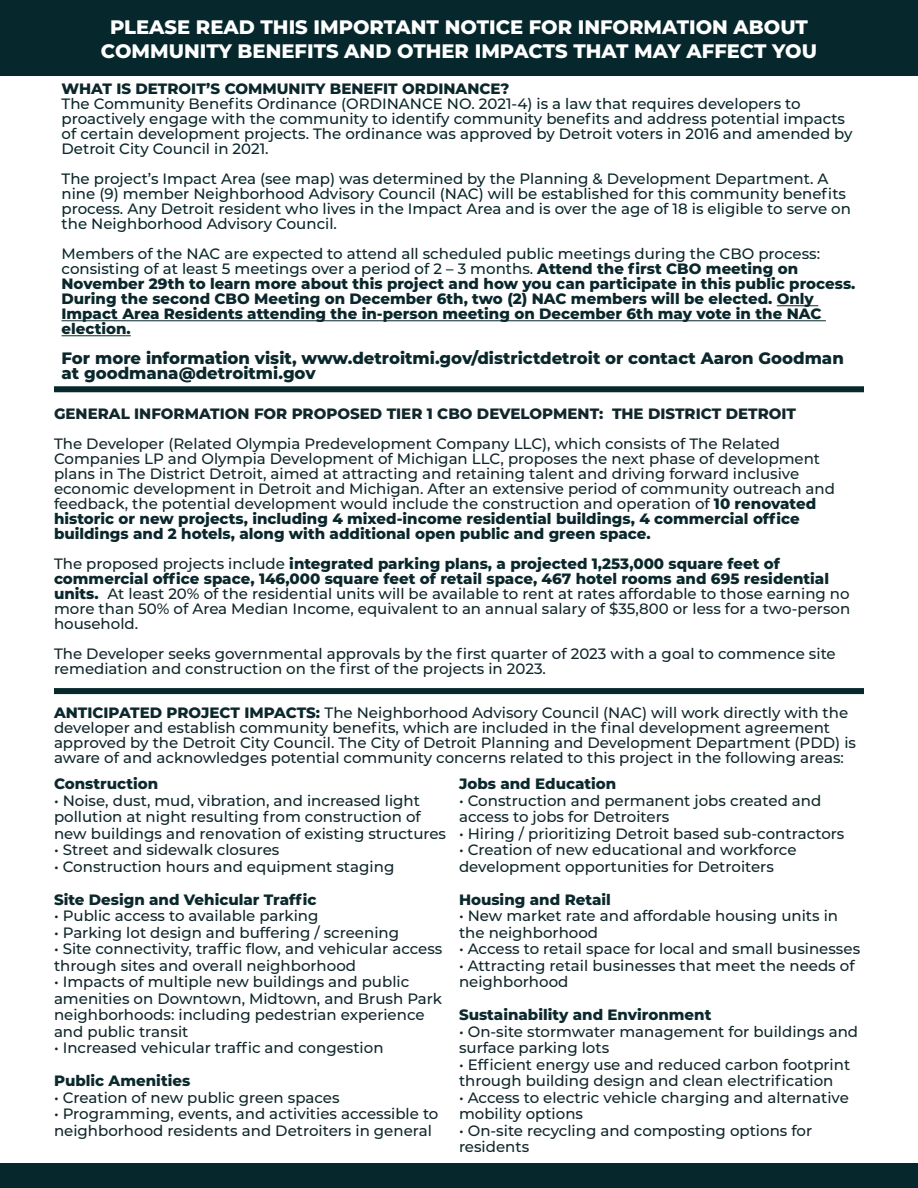
<style>
.page{position:relative;width:918px;height:1188px;background:#fff}
.page>*{position:absolute;margin:0;border:0;box-sizing:border-box;transform-origin:0 0}
.t1{font:800 19.5px/23.4px "Montserrat";color:#fff;text-align:center}
.t2{font:800 16.5px/15px "Montserrat";color:#0a272b}
.t3{font:500 15px/16.5px "Montserrat";color:#11272b}
.t4{font:500 15px/15px "Montserrat";color:#0a272b}
.t5{font:800 15px/15px "Montserrat";color:#0a272b}
.t6{font:800 15px "Montserrat";color:#0b282c}
.t7{font:800 15px "Montserrat";color:#11272b}
.s1{font-weight:500}
.s2{font-weight:800;color:#0a272b}
.s3{font-weight:800;color:#0b282c}
</style>
<div class="page">
<div style="left:0;top:1164px;width:918px;height:24px;background:#06282c"></div>
<div style="left:0;top:0;width:918px;height:76px;background:#06282c"></div>
<div style="left:54px;top:386px;width:810px;height:6px;background:#06282c"></div>
<div style="left:54px;top:688px;width:810px;height:6px;background:#06282c"></div>
<hr style="left:777px;top:305px;width:41px;height:1px;background:#0a272b">
<hr style="left:62px;top:320px;width:764px;height:1px;background:#0a272b">
<hr style="left:62px;top:335px;width:69px;height:1px;background:#0a272b">
<p class="t1" style="left:101px;top:14px;width:718px">PLEASE READ THIS IMPORTANT NOTICE FOR INFORMATION ABOUT<br>COMMUNITY BENEFITS AND OTHER IMPACTS THAT MAY AFFECT YOU</p>
<p class="t5" style="left:62px;top:81px;width:449px">WHAT IS DETROIT’S COMMUNITY BENEFIT ORDINANCE?</p>
<p class="t4" style="left:62px;top:96px;width:793px">The Community Benefits Ordinance (ORDINANCE NO. 2021-4) is a law that requires developers to proactively engage with the community to identify community benefits and address potential impacts of certain development projects. The ordinance was approved by Detroit voters in 2016 and amended by Detroit City Council in 2021.</p>
<p class="t4" style="left:62px;top:171px;width:791px">The project’s Impact Area (see map) was determined by the Planning &amp; Development Department. A nine (9) member Neighborhood Advisory Council (NAC) will be established for this community benefits process. Any Detroit resident who lives in the Impact Area and is over the age of 18 is eligible to serve on the Neighborhood Advisory Council.</p>
<p class="t5" style="left:62px;top:246px;width:795px"><span class="s1">Members of the NAC are expected to attend all scheduled public meetings during the CBO process: consisting of at least 5 meetings over a period of 2 – 3 months.</span> Attend the first CBO meeting on November 29th to learn more about this project and how you can participate in this public process.<br>During the second CBO Meeting on December 6th, two (2) NAC members will be elected. Only Impact Area Residents attending the in-person meeting on December 6th may vote in the NAC election.</p>
<p class="t2" style="left:62px;top:350px;width:784px">For more information visit, www.detroitmi.gov/districtdetroit or contact Aaron Goodman at goodmana@detroitmi.gov</p>
<p class="t7" style="left:54px;top:403px;width:744px">GENERAL INFORMATION FOR PROPOSED TIER 1 CBO DEVELOPMENT: THE DISTRICT DETROIT</p>
<p class="t3" style="left:54px;top:436px;width:783px;line-height:15px">The Developer (Related Olympia Predevelopment Company LLC), which consists of The Related Companies LP and Olympia Development of Michigan LLC, proposes the next phase of development plans in The District Detroit, aimed at attracting and retaining talent and driving forward inclusive economic development in Detroit and Michigan. After an extensive period of community outreach and feedback, the potential development would include the construction and operation of <span class="s2">10 renovated historic or new projects, including 4 mixed-income residential buildings, 4 commercial office buildings and 2 hotels, along with additional open public and green space.</span></p>
<p class="t3" style="left:54px;top:556px;width:798px;line-height:15px">The proposed projects include <span class="s2">integrated parking plans, a projected 1,253,000 square feet of commercial office space, 146,000 square feet of retail space, 467 hotel rooms and 695 residential units.</span> At least 20% of the residential units will be available to rent at rates affordable to those earning no more than 50% of Area Median Income, equivalent to an annual salary of $35,800 or less for a two-person household.</p>
<p class="t3" style="left:54px;top:646px;width:783px;line-height:15px">The Developer seeks governmental approvals by the first quarter of 2023 with a goal to commence site remediation and construction on the first of the projects in 2023.</p>
<p class="t3" style="left:54px;top:705px;width:804px;line-height:15px"><span class="s3">ANTICIPATED PROJECT IMPACTS:</span> The Neighborhood Advisory Council (NAC) will work directly with the developer and establish community benefits, which are included in the final development agreement approved by the Detroit City Council. The City of Detroit Planning and Development Department (PDD) is aware of and acknowledges potential community concerns related to this project in the following areas:</p>
<p class="t6" style="left:54px;top:773px;width:106px">Construction</p>
<p class="t3" style="left:54px;top:792px;width:394px">• Noise, dust, mud, vibration, and increased light pollution at night resulting from construction of new buildings and renovation of existing structures</p>
<p class="t3" style="left:54px;top:841px;width:227px">• Street and sidewalk closures</p>
<p class="t3" style="left:54px;top:858px;width:342px">• Construction hours and equipment staging</p>
<p class="t6" style="left:54px;top:889px;width:264px">Site Design and Vehicular Traffic</p>
<p class="t3" style="left:54px;top:907px;width:266px">• Public access to available parking</p>
<p class="t3" style="left:54px;top:924px;width:347px">• Parking lot design and buffering / screening</p>
<p class="t3" style="left:54px;top:940px;width:390px">• Site connectivity, traffic flow, and vehicular access through sites and overall neighborhood</p>
<p class="t3" style="left:54px;top:973px;width:390px">• Impacts of multiple new buildings and public amenities on Downtown, Midtown, and Brush Park neighborhoods: including pedestrian experience and public transit</p>
<p class="t3" style="left:54px;top:1039px;width:331px">• Increased vehicular traffic and congestion</p>
<p class="t6" style="left:54px;top:1070px;width:138px">Public Amenities</p>
<p class="t3" style="left:54px;top:1089px;width:287px">• Creation of new public green spaces</p>
<p class="t3" style="left:54px;top:1105px;width:386px">• Programming, events, and activities accessible to neighborhood residents and Detroiters in general</p>
<p class="t6" style="left:459px;top:773px;width:159px">Jobs and Education</p>
<p class="t3" style="left:459px;top:792px;width:364px">• Construction and permanent jobs created and access to jobs for Detroiters</p>
<p class="t3" style="left:459px;top:825px;width:387px">• Hiring / prioritizing Detroit based sub-contractors</p>
<p class="t3" style="left:459px;top:841px;width:339px">• Creation of new educational and workforce development opportunities for Detroiters</p>
<p class="t6" style="left:459px;top:889px;width:153px">Housing and Retail</p>
<p class="t3" style="left:459px;top:907px;width:381px">• New market rate and affordable housing units in the neighborhood</p>
<p class="t3" style="left:459px;top:940px;width:403px">• Access to retail space for local and small businesses</p>
<p class="t3" style="left:459px;top:957px;width:397px">• Attracting retail businesses that meet the needs of neighborhood</p>
<p class="t6" style="left:459px;top:1004px;width:254px">Sustainability and Environment</p>
<p class="t3" style="left:459px;top:1023px;width:401px">• On-site stormwater management for buildings and surface parking lots</p>
<p class="t3" style="left:459px;top:1056px;width:393px">• Efficient energy use and reduced carbon footprint through building design and clean electrification</p>
<p class="t3" style="left:459px;top:1089px;width:391px">• Access to electric vehicle charging and alternative mobility options</p>
<p class="t3" style="left:459px;top:1122px;width:355px">• On-site recycling and composting options for residents</p>
</div>
